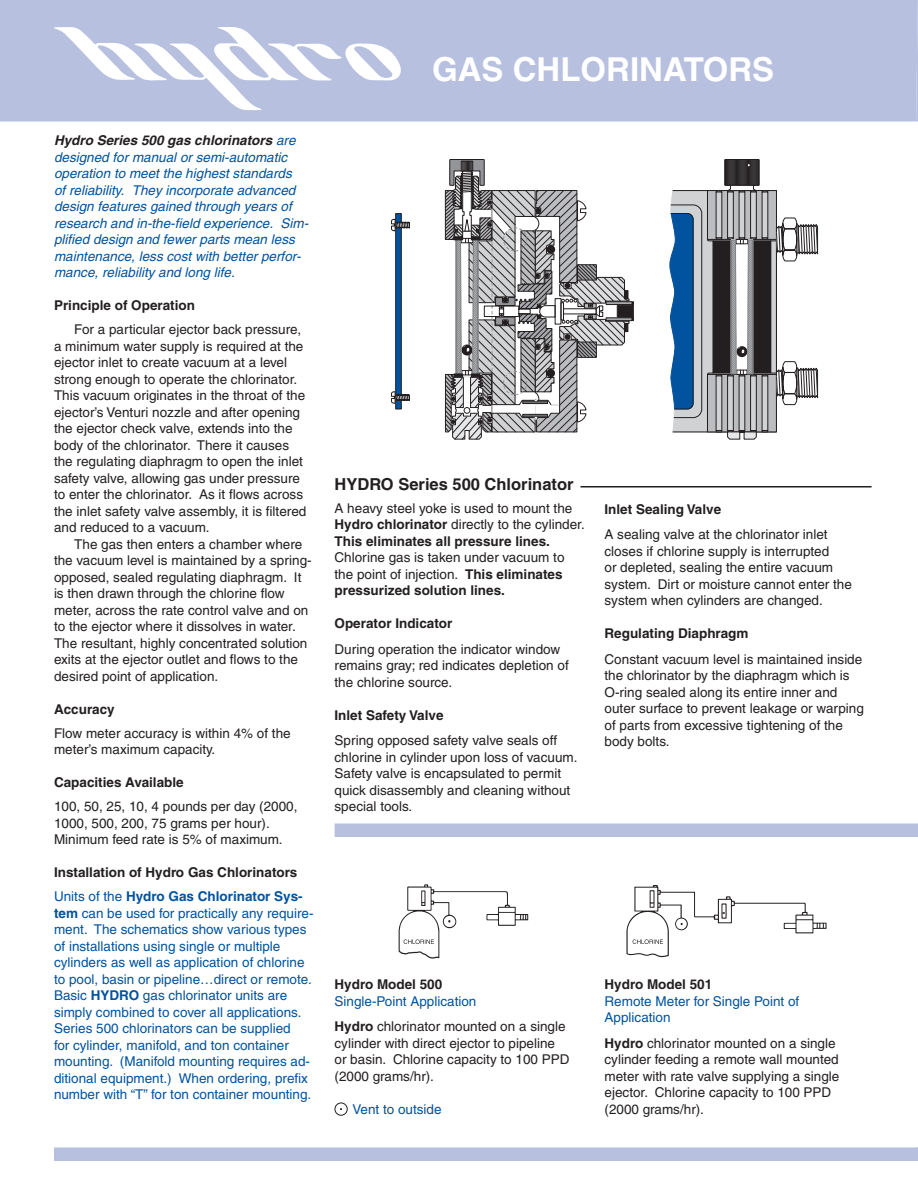
<style>
.page{position:relative;width:918px;height:1188px;background:#fff}
.page>*{position:absolute;margin:0;border:0;box-sizing:border-box;transform-origin:0 0}
.t1{font:700 33px "Helvetica";color:#fff}
.t2{font:700 16.5px "Helvetica";color:#231f20}
.t3{font:13.5px/16.5px "Helvetica";color:#231f20}
.t4{font:13.5px/16.5px "Helvetica";color:#0153a0}
.t5{font:italic 13.5px/16.5px "Helvetica";color:#0153a0}
.t6{font:700 13.5px/24px "Helvetica";color:#231f20}
.s1{font-weight:700;color:#231f20}
.s2{font-weight:400;color:#0153a0}
.s3{color:#0153a0}
.s4{font-weight:700}
</style>
<div class="page">
<div style="left:0;top:0;width:916px;height:122px;background:#b7c0df"></div>
<svg style="left:54px;top:27px;width:347px;height:83px"></svg>
<hr style="left:580px;top:486px;width:292px;height:2px;background:#231f20">
<div style="left:54px;top:1148px;width:864px;height:13px;background:#b7c0df"></div>
<div style="left:335px;top:824px;width:583px;height:13px;background:#b7c0df"></div>
<svg style="left:916px;top:0;width:2px;height:122px"></svg>
<img style="left:399px;top:884px;width:427px;height:74px">
<div style="left:770px;top:240px;width:7px;height:134px;background:#d1d2d4;border:1px solid #231f20"></div>
<div style="left:707px;top:190px;width:70px;height:50px;background:#bcbdc0;border:1px solid #231f20"></div>
<div style="left:707px;top:374px;width:70px;height:58px;background:#bcbdc0;border:1px solid #231f20"></div>
<div style="left:395px;top:213px;width:7px;height:196px;background:#0153a0;border:1px solid #231f20"></div>
<div style="left:713px;top:240px;width:58px;height:134px;background:#231f20"></div>
<svg style="left:669px;top:159px;width:99px;height:281px"></svg>
<svg style="left:391px;top:391px;width:19px;height:13px"></svg>
<svg style="left:391px;top:219px;width:19px;height:13px"></svg>
<svg style="left:444px;top:159px;width:190px;height:281px"></svg>
<svg style="left:775px;top:218px;width:43px;height:44px"></svg>
<svg style="left:775px;top:362px;width:43px;height:44px"></svg>
<div style="left:335px;top:1103px;width:13px;height:13px;border:1px solid #231f20;border-radius:50%"></div>
<p class="t5" style="left:54px;top:132px;width:256px"><span class="s1">Hydro Series 500 gas chlorinators</span> are designed for manual or semi-automatic operation to meet the highest standards<br>of reliability. They incorporate advanced design features gained through years of research and in-the-field experience. Sim&shy;plified design and fewer parts mean less maintenance, less cost with better perfor&shy;mance, reliability and long life.</p>
<p class="t6" style="left:54px;top:293px;width:143px">Principle of Operation</p>
<p class="t3" style="left:54px;top:321px;width:254px;text-indent:20px">For a particular ejector back pressure, a minimum water supply is required at the ejector inlet to create vacuum at a level strong enough to operate the chlorinator.<br>This vacuum originates in the throat of the ejector’s Venturi nozzle and after opening the ejector check valve, extends into the body of the chlorinator. There it causes the regulating diaphragm to open the inlet safety valve, allowing gas under pressure to enter the chlorinator. As it flows across the inlet safety valve assembly, it is filtered and reduced to a vacuum.</p>
<p class="t3" style="left:54px;top:536px;width:259px;text-indent:20px">The gas then enters a chamber where the vacuum level is maintained by a spring&shy;opposed, sealed regulating diaphragm. It is then drawn through the chlorine flow meter, across the rate control valve and on to the ejector where it dissolves in water.<br>The resultant, highly concentrated solution exits at the ejector outlet and flows to the desired point of application.</p>
<p class="t6" style="left:54px;top:697px;width:62px">Accuracy</p>
<p class="t3" style="left:54px;top:725px;width:238px">Flow meter accuracy is within 4% of the meter’s maximum capacity.</p>
<p class="t6" style="left:54px;top:770px;width:131px">Capacities Available</p>
<p class="t3" style="left:54px;top:798px;width:245px">100, 50, 25, 10, 4 pounds per day (2000,<br>1000, 500, 200, 75 grams per hour).<br>Minimum feed rate is 5% of maximum.</p>
<p class="t6" style="left:54px;top:860px;width:250px">Installation of Hydro Gas Chlorinators<br><span class="s2">Units of the</span> <span class="s3">Hydro Gas Chlorinator Sys-</span></p>
<p class="t4" style="left:54px;top:905px;width:261px"><span class="s4">tem</span> can be used for practically any require&shy;ment. The schematics show various types of installations using single or multiple cylinders as well as application of chlorine to pool, basin or pipeline…direct or remote.<br>Basic <span class="s4">HYDRO</span> gas chlorinator units are simply combined to cover all applications.<br>Series 500 chlorinators can be supplied<br>for cylinder, manifold, and ton container mounting. (Manifold mounting requires ad&shy;ditional equipment.) When ordering, prefix number with “T” for ton container mounting.</p>
<h1 class="t1" style="left:432px;top:50px;width:344px">GAS CHLORINATORS</h1>
<p class="t2" style="left:335px;top:474px;width:240px">HYDRO Series 500 Chlorinator</p>
<p class="t3" style="left:335px;top:500px;width:252px">A heavy steel yoke is used to mount the<br><span class="s4">Hydro chlorinator</span> directly to the cylinder.<br><span class="s4">This eliminates all pressure lines.</span></p>
<p class="t3" style="left:335px;top:549px;width:231px">Chlorine gas is taken under vacuum to the point of injection. <span class="s4">This eliminates pressurized solution lines.</span></p>
<p class="t6" style="left:335px;top:611px;width:119px">Operator Indicator</p>
<p class="t3" style="left:335px;top:641px;width:236px">During operation the indicator window remains gray; red indicates depletion of the chlorine source.</p>
<p class="t6" style="left:335px;top:703px;width:111px">Inlet Safety Valve</p>
<p class="t3" style="left:335px;top:732px;width:244px">Spring opposed safety valve seals off chlorine in cylinder upon loss of vacuum.<br>Safety valve is encapsulated to permit quick disassembly and cleaning without special tools.</p>
<p class="t6" style="left:605px;top:497px;width:118px">Inlet Sealing Valve</p>
<p class="t3" style="left:605px;top:526px;width:249px">A sealing valve at the chlorinator inlet closes if chlorine supply is interrupted<br>or depleted, sealing the entire vacuum system. Dirt or moisture cannot enter the system when cylinders are changed.</p>
<p class="t6" style="left:605px;top:621px;width:145px">Regulating Diaphragm</p>
<p class="t3" style="left:605px;top:651px;width:261px">Constant vacuum level is maintained inside the chlorinator by the diaphragm which is O-ring sealed along its entire inner and outer surface to prevent leakage or warping of parts from excessive tightening of the body bolts.</p>
<p class="t6" style="left:335px;top:972px;width:109px">Hydro Model 500</p>
<p class="t3" style="left:335px;top:988px;width:233px;line-height:25.5px"><span class="s3">Single-Point Application<br></span><span class="s4">Hydro</span> chlorinator mounted on a single</p>
<p class="t3" style="left:335px;top:1035px;width:236px">cylinder with direct ejector to pipeline or basin. Chlorine capacity to 100 PPD (2000 grams/hr).</p>
<p class="t4" style="left:353px;top:1101px;width:90px">Vent to outside</p>
<p class="t6" style="left:605px;top:972px;width:109px">Hydro Model 501</p>
<p class="t4" style="left:605px;top:993px;width:196px">Remote Meter for Single Point of<br>Application</p>
<p class="t3" style="left:605px;top:1035px;width:236px"><span class="s4">Hydro</span> chlorinator mounted on a single cylinder feeding a remote wall mounted meter with rate valve supplying a single ejector. Chlorine capacity to 100 PPD (2000 grams/hr).</p>
</div>
